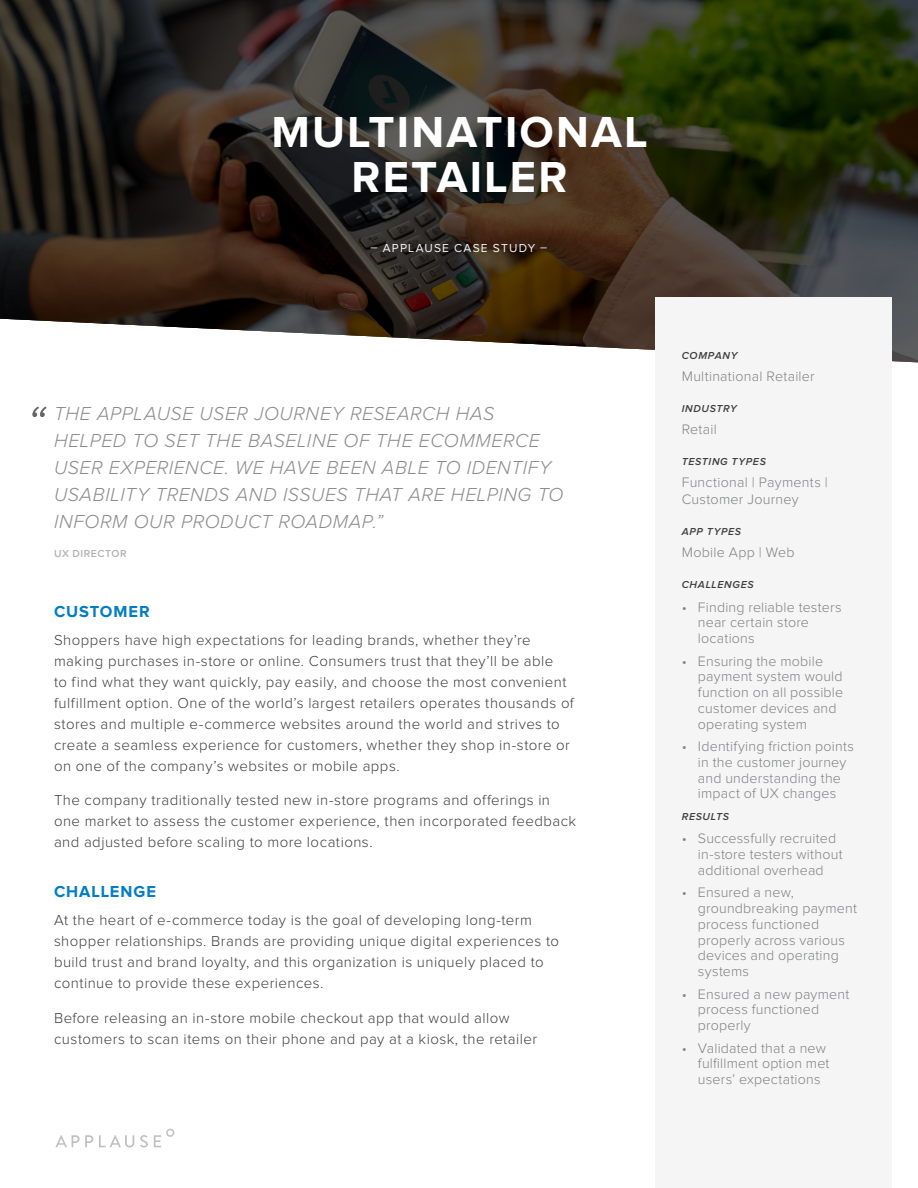
<style>
.page{position:relative;width:918px;height:1188px;background:#fff}
.page>*{position:absolute;margin:0;border:0;box-sizing:border-box;transform-origin:0 0}
.t1{font:italic 300 54px "Proxima Nova";color:#666667}
.t2{font:700 45px/45px "Proxima Nova";letter-spacing:.05em;color:#fff;text-align:center}
.t3{font:italic 300 19.5px/27px "Proxima Nova";letter-spacing:.03em;color:#8c8c8d}
.t4{font:700 16.5px "Proxima Nova";letter-spacing:.055em;color:#007dc5}
.t5{font:300 15px/21px "Proxima Nova";letter-spacing:.03em;color:#404041}
.t6{font:300 14.25px/15.8px "Proxima Nova";letter-spacing:.015em;color:#808184}
.t7{font:12px "Proxima Nova";letter-spacing:.1em;color:#f5f5f5}
.t8{font:italic 600 10.5px "Proxima Nova";letter-spacing:.065em;color:#404041}
.t9{font:600 10.5px "Proxima Nova";letter-spacing:.055em;color:#b3b3b3}
</style>
<div class="page">
<svg style="left:55px;top:1135px;width:38px;height:12px"></svg>
<svg style="left:99px;top:1135px;width:35px;height:13px"></svg>
<svg style="left:140px;top:1135px;width:8px;height:12px"></svg>
<svg style="left:154px;top:1129px;width:20px;height:18px"></svg>
<svg style="left:0;top:0;width:918px;height:363px;background:#3c372b"></svg>
<div style="left:656px;top:297px;width:236px;height:66px;background:#f5f5f5"></div>
<h2 class="t2" style="left:271px;top:110px;width:378px">MULTINATIONAL<br>RETAILER</h2>
<p class="t7" style="left:371px;top:241px;width:178px">– APPLAUSE CASE STUDY –</p>
<h1 class="t1" style="left:26px;top:395px;width:21px">“</h1>
<h3 class="t3" style="left:54px;top:401px;width:511px">THE APPLAUSE USER JOURNEY RESEARCH HAS HELPED TO SET THE BASELINE OF THE ECOMMERCE USER EXPERIENCE. WE HAVE BEEN ABLE TO IDENTIFY USABILITY TRENDS AND ISSUES THAT ARE HELPING TO INFORM OUR PRODUCT ROADMAP.”</h3>
<p class="t9" style="left:54px;top:547px;width:74px">UX DIRECTOR</p>
<p class="t4" style="left:54px;top:602px;width:97px">CUSTOMER</p>
<p class="t5" style="left:54px;top:629px;width:521px">Shoppers have high expectations for leading brands, whether they’re making purchases in-store or online. Consumers trust that they’ll be able<br>to find what they want quickly, pay easily, and choose the most convenient fulfillment option. One of the world’s largest retailers operates thousands of stores and multiple e-commerce websites around the world and strives to create a seamless experience for customers, whether they shop in-store or on one of the company’s websites or mobile apps.</p>
<p class="t5" style="left:54px;top:790px;width:524px">The company traditionally tested new in-store programs and offerings in one market to assess the customer experience, then incorporated feedback and adjusted before scaling to more locations.</p>
<p class="t4" style="left:54px;top:883px;width:104px">CHALLENGE</p>
<p class="t5" style="left:54px;top:910px;width:507px">At the heart of e-commerce today is the goal of developing long-term shopper relationships. Brands are providing unique digital experiences to build trust and brand loyalty, and this organization is uniquely placed to continue to provide these experiences.</p>
<p class="t5" style="left:54px;top:1007px;width:485px">Before releasing an in-store mobile checkout app that would allow customers to scan items on their phone and pay at a kiosk, the retailer</p>
<p class="t8" style="left:682px;top:350px;width:57px">COMPANY</p>
<p class="t6" style="left:682px;top:369px;width:135px">Multinational Retailer</p>
<p class="t8" style="left:682px;top:403px;width:57px">INDUSTRY</p>
<p class="t6" style="left:682px;top:422px;width:37px">Retail</p>
<p class="t8" style="left:682px;top:456px;width:86px">TESTING TYPES</p>
<p class="t6" style="left:682px;top:475px;width:148px;line-height:16.5px">Functional | Payments |<br>Customer Journey</p>
<p class="t8" style="left:682px;top:526px;width:61px">APP TYPES</p>
<p class="t6" style="left:682px;top:545px;width:114px">Mobile App | Web</p>
<p class="t8" style="left:682px;top:579px;width:74px">CHALLENGES</p>
<p class="t6" style="left:698px;top:599px;width:145px;text-indent:-16px">• Finding reliable testers near certain store locations</p>
<p class="t6" style="left:698px;top:653px;width:147px;text-indent:-16px">• Ensuring the mobile payment system would function on all possible customer devices and operating system</p>
<p class="t6" style="left:682px;top:739px;width:174px;text-align:center">• Identifying friction points in the customer journey and understanding the impact of UX changes</p>
<p class="t8" style="left:682px;top:811px;width:49px">RESULTS</p>
<p class="t6" style="left:698px;top:831px;width:146px;text-indent:-16px">• Successfully recruited in-store testers without additional overhead</p>
<p class="t6" style="left:698px;top:885px;width:161px;text-indent:-16px">• Ensured a new, groundbreaking payment process functioned properly across various devices and operating systems</p>
<p class="t6" style="left:698px;top:986px;width:153px;text-indent:-16px">• Ensured a new payment process functioned properly</p>
<p class="t6" style="left:698px;top:1040px;width:133px;text-indent:-16px">• Validated that a new fulfillment option met users’ expectations</p>
</div>
